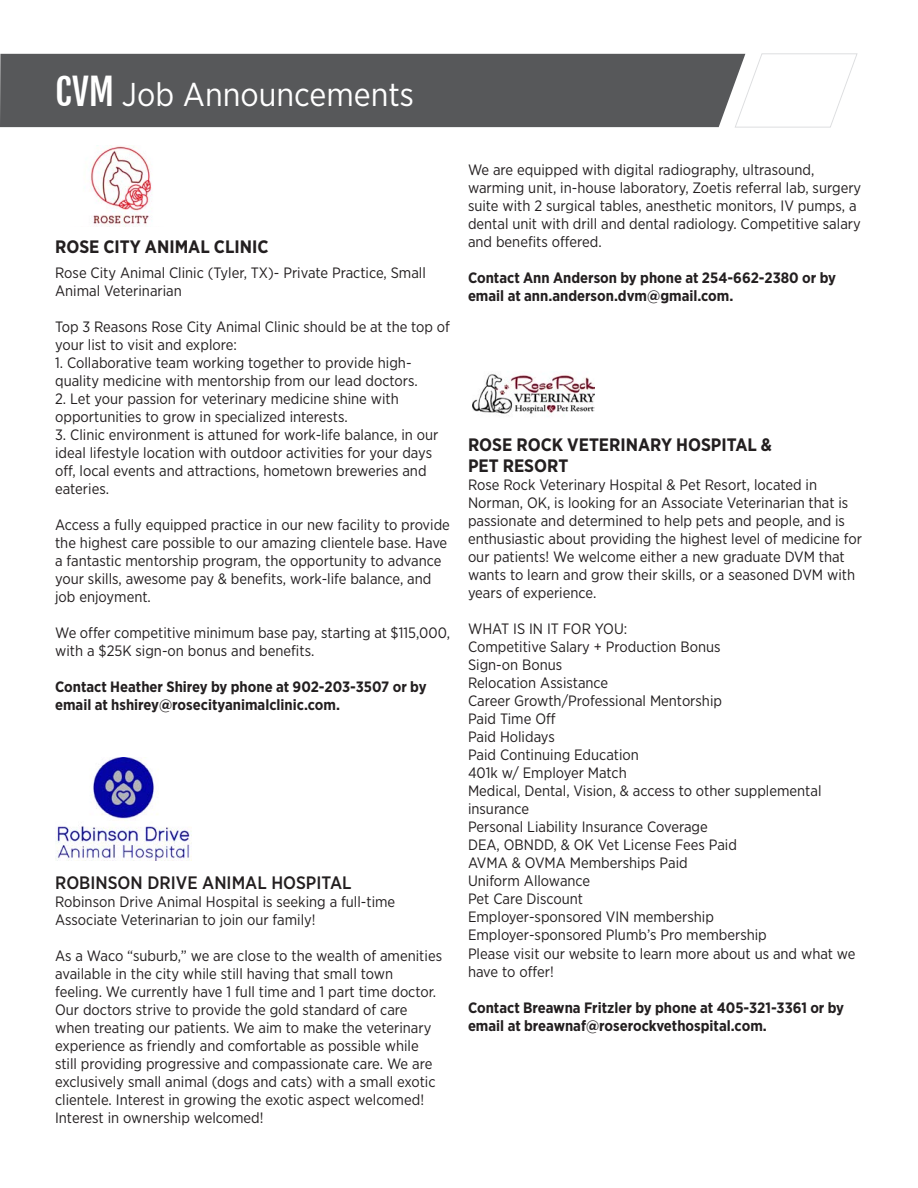
<style>
.page{position:relative;width:918px;height:1188px;background:#fff}
.page>*{position:absolute;margin:0;border:0;box-sizing:border-box;transform-origin:0 0}
.t1{font:33px "Gotham Narrow";color:#fff}
.Job_-_Name{font:700 18px "Gotham Narrow";color:#231f20}
.Job_-_Name-2{font:500 18px "Gotham Narrow";color:#231f20}
.JOBS_name_temporary{font:700 18px "Gotham Narrow";color:#231f20}
.Job_Description{font:15px/18px "Gotham Narrow";color:#231f20}
.Job_-_Contact_Info{font:700 15px/18px "Gotham Narrow";color:#231f20}
.s1{font-family:"Fjalla One";font-size:36px}
</style>
<div class="page">
<div style="left:0;top:54px;width:734px;height:73px;background:#57585a"></div>
<svg style="left:734px;top:53px;width:124px;height:75px"></svg>
<img style="left:90px;top:146px;width:62px;height:80px">
<img style="left:55px;top:758px;width:137px;height:102px">
<img style="left:473px;top:374px;width:121px;height:42px">
<p class="t1" style="left:56px;top:74px;width:360px"><span class="s1">CVM</span> Job Announcements</p>
<p class="JOBS_name_temporary" style="left:55px;top:235px;width:215px">ROSE CITY ANIMAL CLINIC</p>
<p class="Job_Description" style="left:55px;top:263px;width:372px">Rose City Animal Clinic (Tyler, TX)- Private Practice, Small<br>Animal Veterinarian</p>
<p class="Job_Description" style="left:55px;top:317px;width:396px">Top 3 Reasons Rose City Animal Clinic should be at the top of your list to visit and explore:</p>
<p class="Job_Description" style="left:55px;top:353px;width:364px">1. Collaborative team working together to provide high&shy;quality medicine with mentorship from our lead doctors.</p>
<p class="Job_Description" style="left:55px;top:389px;width:345px">2. Let your passion for veterinary medicine shine with opportunities to grow in specialized interests.</p>
<p class="Job_Description" style="left:55px;top:425px;width:385px">3. Clinic environment is attuned for work-life balance, in our ideal lifestyle location with outdoor activities for your days off, local events and attractions, hometown breweries and eateries.</p>
<p class="Job_Description" style="left:55px;top:515px;width:396px">Access a fully equipped practice in our new facility to provide the highest care possible to our amazing clientele base. Have a fantastic mentorship program, the opportunity to advance your skills, awesome pay &amp; benefits, work-life balance, and job enjoyment.</p>
<p class="Job_Description" style="left:55px;top:623px;width:396px">We offer competitive minimum base pay, starting at $115,000, with a $25K sign-on bonus and benefits.</p>
<p class="Job_-_Contact_Info" style="left:55px;top:677px;width:373px">Contact Heather Shirey by phone at 902-203-3507 or by email at hshirey@rosecityanimalclinic.com.</p>
<p class="Job_-_Name-2" style="left:55px;top:871px;width:298px">ROBINSON DRIVE ANIMAL HOSPITAL</p>
<p class="Job_Description" style="left:55px;top:892px;width:342px">Robinson Drive Animal Hospital is seeking a full-time<br>Associate Veterinarian to join our family!</p>
<p class="Job_Description" style="left:55px;top:946px;width:388px">As a Waco “suburb,” we are close to the wealth of amenities available in the city while still having that small town feeling. We currently have 1 full time and 1 part time doctor.<br>Our doctors strive to provide the gold standard of care when treating our patients. We aim to make the veterinary experience as friendly and comfortable as possible while still providing progressive and compassionate care. We are exclusively small animal (dogs and cats) with a small exotic clientele. Interest in growing the exotic aspect welcomed!<br>Interest in ownership welcomed!</p>
<p class="Job_Description" style="left:468px;top:161px;width:395px">We are equipped with digital radiography, ultrasound, warming unit, in-house laboratory, Zoetis referral lab, surgery suite with 2 surgical tables, anesthetic monitors, IV pumps, a dental unit with drill and dental radiology. Competitive salary and benefits offered.</p>
<p class="Job_-_Contact_Info" style="left:468px;top:269px;width:370px">Contact Ann Anderson by phone at 254-662-2380 or by email at ann.anderson.dvm@gmail.com.</p>
<p class="Job_-_Name" style="left:468px;top:433px;width:306px">ROSE ROCK VETERINARY HOSPITAL &amp;</p>
<p class="Job_-_Name" style="left:468px;top:455px;width:102px">PET RESORT</p>
<p class="Job_Description" style="left:468px;top:476px;width:396px">Rose Rock Veterinary Hospital &amp; Pet Resort, located in Norman, OK, is looking for an Associate Veterinarian that is passionate and determined to help pets and people, and is enthusiastic about providing the highest level of medicine for our patients! We welcome either a new graduate DVM that wants to learn and grow their skills, or a seasoned DVM with years of experience.</p>
<p class="Job_Description" style="left:468px;top:620px;width:161px">WHAT IS IN IT FOR YOU:</p>
<p class="Job_Description" style="left:468px;top:638px;width:254px">Competitive Salary + Production Bonus</p>
<p class="Job_Description" style="left:468px;top:656px;width:96px">Sign-on Bonus</p>
<p class="Job_Description" style="left:468px;top:674px;width:142px">Relocation Assistance</p>
<p class="Job_Description" style="left:468px;top:692px;width:256px">Career Growth/Professional Mentorship</p>
<p class="Job_Description" style="left:468px;top:710px;width:89px">Paid Time Off</p>
<p class="Job_Description" style="left:468px;top:728px;width:88px">Paid Holidays</p>
<p class="Job_Description" style="left:468px;top:746px;width:172px">Paid Continuing Education</p>
<p class="Job_Description" style="left:468px;top:764px;width:160px">401k w/ Employer Match</p>
<p class="Job_Description" style="left:468px;top:782px;width:355px">Medical, Dental, Vision, &amp; access to other supplemental insurance</p>
<p class="Job_Description" style="left:468px;top:818px;width:241px">Personal Liability Insurance Coverage</p>
<p class="Job_Description" style="left:468px;top:836px;width:270px">DEA, OBNDD, &amp; OK Vet License Fees Paid</p>
<p class="Job_Description" style="left:468px;top:854px;width:221px">AVMA &amp; OVMA Memberships Paid</p>
<p class="Job_Description" style="left:468px;top:872px;width:124px">Uniform Allowance</p>
<p class="Job_Description" style="left:468px;top:890px;width:117px">Pet Care Discount</p>
<p class="Job_Description" style="left:468px;top:908px;width:247px">Employer-sponsored VIN membership</p>
<p class="Job_Description" style="left:468px;top:926px;width:300px">Employer-sponsored Plumb’s Pro membership</p>
<p class="Job_Description" style="left:468px;top:944px;width:389px">Please visit our website to learn more about us and what we have to offer!</p>
<p class="Job_-_Contact_Info" style="left:468px;top:998px;width:378px">Contact Breawna Fritzler by phone at 405-321-3361 or by email at breawnaf@roserockvethospital.com.</p>
</div>
